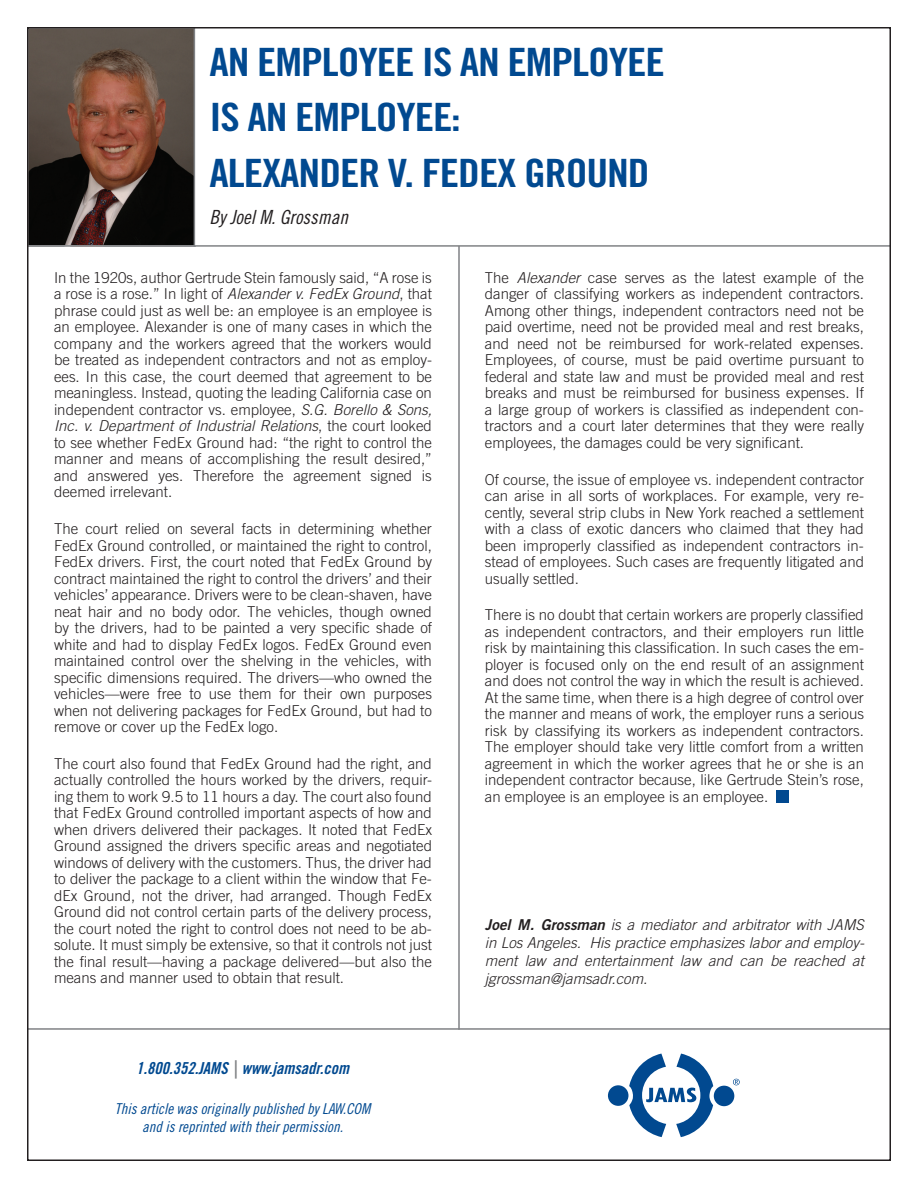
<style>
.page{position:relative;width:918px;height:1188px;background:#fff}
.page>*{position:absolute;margin:0;border:0;box-sizing:border-box;transform-origin:0 0}
.t1{font:39px/55.5px "Trade Gothic LT Std Bd Cn 20";letter-spacing:-.025em;color:#014990;scale:1.12 1}
.t2{font:19.5px "Trade Gothic LT Std Cn 18 Obl";color:#231f20}
.t3{font:16.5px "Trade Gothic LT Std Bd Cn 20 Obl";color:#014990}
.t4{font:300 15px/16.5px "Trade Gothic LT Std";color:#231f20;text-align:justify}
.t5{font:italic 300 15px/18px "Trade Gothic LT Std";color:#231f20;text-align:justify}
.t6{font:15px/18px "Trade Gothic LT Std Cn 18 Obl";color:#014990;text-align:center}
.s1{font-style:italic}
.s2{color:#808285}
.s3{font-family:"Trade Gothic LT Std Bd 2 Obl";font-weight:400;font-style:normal}
</style>
<div class="page">
<img style="left:30px;top:30px;width:164px;height:215px">
<hr style="left:27px;top:245px;width:864px;height:2px;background:#808285">
<hr style="left:194px;top:27px;width:1px;height:220px;background:#808285">
<hr style="left:27px;top:1028px;width:864px;height:2px;background:#808285">
<hr style="left:458px;top:246px;width:2px;height:784px;background:#808285">
<svg style="left:733px;top:1079px;width:7px;height:6px"></svg>
<div style="left:608px;top:1085px;width:20px;height:21px;background:#014990;border-radius:50%"></div>
<svg style="left:629px;top:1054px;width:84px;height:83px"></svg>
<div style="left:714px;top:1086px;width:20px;height:20px;background:#014990;border-radius:50%"></div>
<div style="left:777px;top:791px;width:12px;height:12px;background:#014990"></div>
<h1 class="t1" style="left:210px;top:34px;width:395px">AN EMPLOYEE IS AN EMPLOYEE<br>IS AN EMPLOYEE:<br>ALEXANDER V. FEDEX GROUND</h1>
<h2 class="t2" style="left:210px;top:205px;width:140px">By Joel M. Grossman</h2>
<p class="t4" style="left:54px;top:269px;width:380px">In the 1920s, author Gertrude Stein famously said, “A rose is a rose is a rose.” In light of <span class="s1">Alexander v. FedEx Ground</span>, that phrase could just as well be: an employee is an employee is an employee. Alexander is one of many cases in which the company and the workers agreed that the workers would be treated as independent contractors and not as employ&shy;ees. In this case, the court deemed that agreement to be meaningless. Instead, quoting the leading California case on independent contractor vs. employee, <span class="s1">S.G. Borello &amp; Sons, Inc. v. Department of Industrial Relations</span>, the court looked to see whether FedEx Ground had: “the right to control the manner and means of accomplishing the result desired,” and answered yes. Therefore the agreement signed is deemed irrelevant.</p>
<p class="t4" style="left:54px;top:520px;width:380px">The court relied on several facts in determining whether FedEx Ground controlled, or maintained the right to control, FedEx drivers. First, the court noted that FedEx Ground by contract maintained the right to control the drivers’ and their vehicles’ appearance. Drivers were to be clean-shaven, have neat hair and no body odor. The vehicles, though owned by the drivers, had to be painted a very specific shade of white and had to display FedEx logos. FedEx Ground even maintained control over the shelving in the vehicles, with specific dimensions required. The drivers—who owned the vehicles—were free to use them for their own purposes when not delivering packages for FedEx Ground, but had to remove or cover up the FedEx logo.</p>
<p class="t4" style="left:54px;top:755px;width:380px">The court also found that FedEx Ground had the right, and actually controlled the hours worked by the drivers, requir&shy;ing them to work 9.5 to 11 hours a day. The court also found that FedEx Ground controlled important aspects of how and when drivers delivered their packages. It noted that FedEx Ground assigned the drivers specific areas and negotiated windows of delivery with the customers. Thus, the driver had to deliver the package to a client within the window that Fe&shy;dEx Ground, not the driver, had arranged. Though FedEx Ground did not control certain parts of the delivery process, the court noted the right to control does not need to be ab&shy;solute. It must simply be extensive, so that it controls not just the final result—having a package delivered—but also the means and manner used to obtain that result.</p>
<p class="t3" style="left:136px;top:1058px;width:215px">1.800.352.JAMS <span class="s2">|</span> www.jamsadr.com</p>
<p class="t6" style="left:115px;top:1100px;width:257px">This article was originally published by LAW.COM and is reprinted with their permission.</p>
<p class="t4" style="left:485px;top:269px;width:381px">The <span class="s1">Alexander</span> case serves as the latest example of the danger of classifying workers as independent contractors.<br>Among other things, independent contractors need not be paid overtime, need not be provided meal and rest breaks, and need not be reimbursed for work-related expenses.<br>Employees, of course, must be paid overtime pursuant to federal and state law and must be provided meal and rest breaks and must be reimbursed for business expenses. If a large group of workers is classified as independent con&shy;tractors and a court later determines that they were really employees, the damages could be very significant.</p>
<p class="t4" style="left:485px;top:471px;width:381px">Of course, the issue of employee vs. independent contractor can arise in all sorts of workplaces. For example, very re&shy;cently, several strip clubs in New York reached a settlement with a class of exotic dancers who claimed that they had been improperly classified as independent contractors in&shy;stead of employees. Such cases are frequently litigated and usually settled.</p>
<p class="t4" style="left:485px;top:607px;width:381px">There is no doubt that certain workers are properly classified as independent contractors, and their employers run little risk by maintaining this classification. In such cases the em&shy;ployer is focused only on the end result of an assignment and does not control the way in which the result is achieved.<br>At the same time, when there is a high degree of control over the manner and means of work, the employer runs a serious risk by classifying its workers as independent contractors.<br>The employer should take very little comfort from a written agreement in which the worker agrees that he or she is an independent contractor because, like Gertrude Stein’s rose, an employee is an employee is an employee.</p>
<p class="t5" style="left:485px;top:916px;width:381px"><span class="s3">Joel M. Grossman</span> is a mediator and arbitrator with JAMS in Los Angeles. His practice emphasizes labor and employ&shy;ment law and entertainment law and can be reached at jgrossman@jamsadr.com.</p>
</div>
